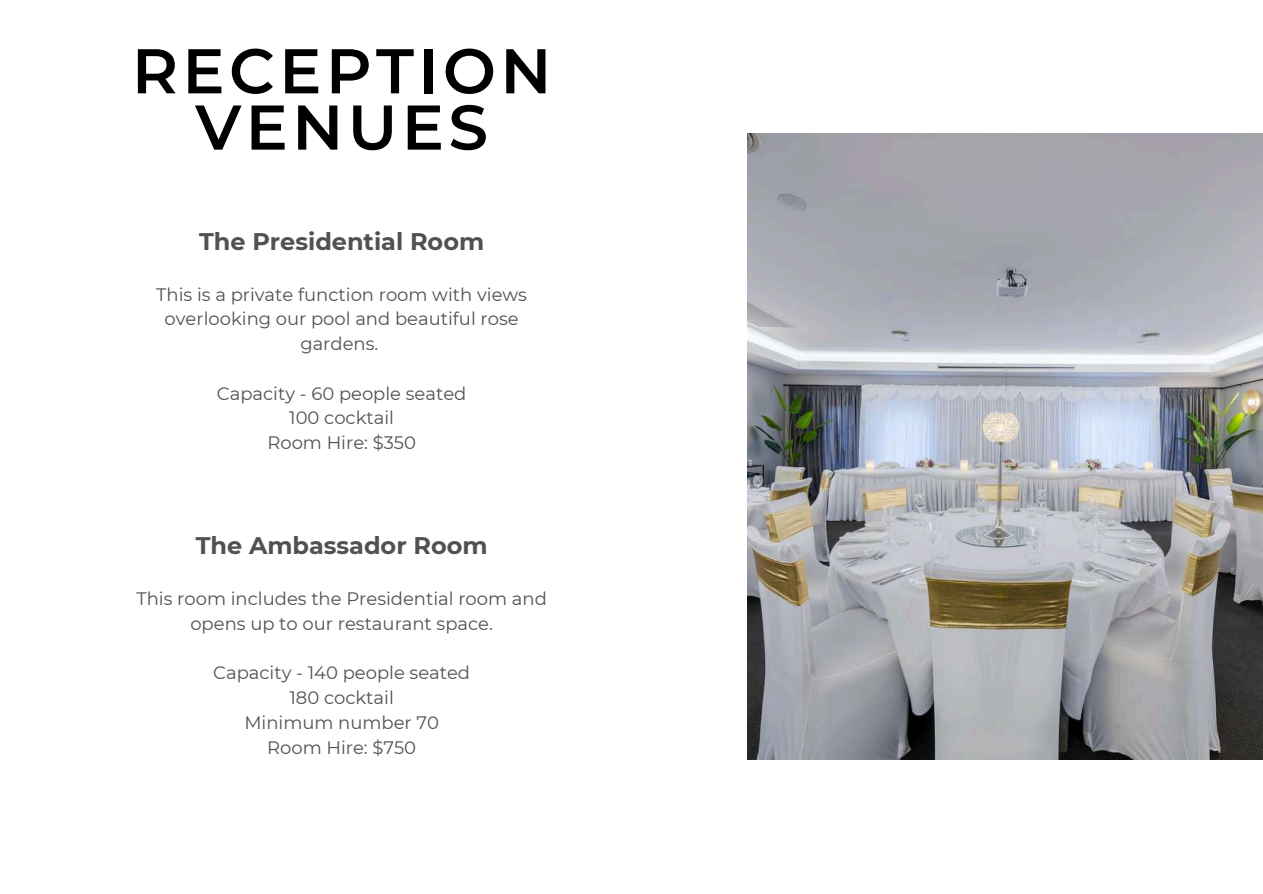
<style>
.page{position:relative;width:1263px;height:894px;background:#fff}
.page>*{position:absolute;margin:0;border:0;box-sizing:border-box;transform-origin:0 0}
.t1{font:600 63px/56.2px "Montserrat";letter-spacing:.07em;color:#000;text-align:center}
.t2{font:700 24px "Montserrat";color:#53514f}
.t3{font:18px/24.8px "Montserrat";color:#53514f;text-align:center}
</style>
<div class="page">
<img style="left:747px;top:134px;width:516px;height:625px">
<h1 class="t1" style="left:132px;top:43px;width:421px">RECEPTION<br>VENUES</h1>
<h2 class="t2" style="left:199px;top:226px;width:286px">The Presidential Room</h2>
<p class="t3" style="left:156px;top:281px;width:372px">This is a private function room with views overlooking our pool and beautiful rose gardens.</p>
<p class="t3" style="left:217px;top:380px;width:251px">Capacity - 60 people seated<br>100 cocktail<br>Room Hire: $350</p>
<h2 class="t2" style="left:196px;top:531px;width:293px">The Ambassador Room</h2>
<p class="t3" style="left:136px;top:586px;width:412px">This room includes the Presidential room and opens up to our restaurant space.</p>
<p class="t3" style="left:213px;top:660px;width:258px">Capacity - 140 people seated<br>180 cocktail<br>Minimum number 70<br>Room Hire: $750</p>
</div>
